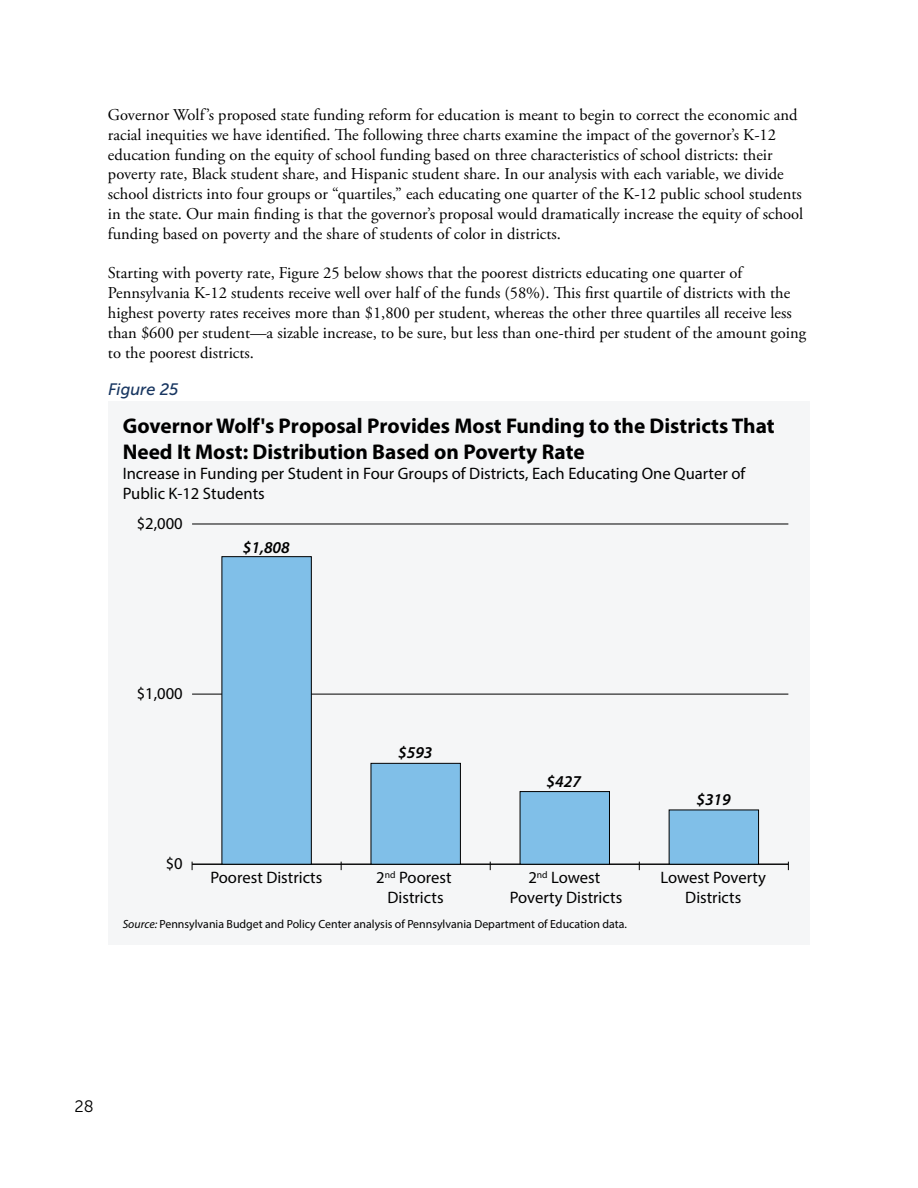
<style>
.page{position:relative;width:918px;height:1188px;background:#fff}
.page>*{position:absolute;margin:0;border:0;box-sizing:border-box;transform-origin:0 0}
.t1{font:700 21.3px/25.7px "Myriad Pro";color:#000}
.t2{font:16.65px/20px "Myriad Pro";color:#000;text-align:center}
.t3{font:italic 600 16.65px "Myriad Pro";color:#000}
.t4{font:16.5px/19.8px "Adobe Garamond Pro";color:#000}
.t5{font:italic 16.5px "Museo Sans 500";color:#183661}
.t6{font:16.5px "Museo Sans 300";color:#000}
.t7{font:11.85px "Myriad Pro";color:#000}
.s1{font-style:italic}
</style>
<div class="page">
<div style="left:108px;top:402px;width:702px;height:543px;background:#f5f6f7"></div>
<hr style="left:192px;top:864px;width:596px;height:1px;background:#000">
<hr style="left:192px;top:694px;width:596px;height:1px;background:#000">
<hr style="left:192px;top:524px;width:596px;height:1px;background:#000">
<div style="left:222px;top:556px;width:90px;height:309px;background:#80bfe8;border:1px solid #000"></div>
<div style="left:371px;top:763px;width:90px;height:102px;background:#80bfe8;border:1px solid #000"></div>
<div style="left:520px;top:791px;width:90px;height:74px;background:#80bfe8;border:1px solid #000"></div>
<div style="left:669px;top:810px;width:90px;height:55px;background:#80bfe8;border:1px solid #000"></div>
<p class="t4" style="left:108px;top:105px;width:697px">Governor Wolf’s proposed state funding reform for education is meant to begin to correct the economic and racial inequities we have identified. The following three charts examine the impact of the governor’s K-12 education funding on the equity of school funding based on three characteristics of school districts: their poverty rate, Black student share, and Hispanic student share. In our analysis with each variable, we divide school districts into four groups or “quartiles,” each educating one quarter of the K-12 public school students in the state. Our main finding is that the governor’s proposal would dramatically increase the equity of school funding based on poverty and the share of students of color in districts.</p>
<p class="t4" style="left:108px;top:264px;width:700px">Starting with poverty rate, Figure 25 below shows that the poorest districts educating one quarter of Pennsylvania K-12 students receive well over half of the funds (58%). This first quartile of districts with the highest poverty rates receives more than $1,800 per student, whereas the other three quartiles all receive less than $600 per student—a sizable increase, to be sure, but less than one-third per student of the amount going to the poorest districts.</p>
<p class="t5" style="left:108px;top:380px;width:72px">Figure 25</p>
<p class="t1" style="left:123px;top:413px;width:654px">Governor Wolf's Proposal Provides Most Funding to the Districts That<br>Need It Most: Distribution Based on Poverty Rate</p>
<p class="t2" style="left:123px;top:463px;width:624px;text-align:left">Increase in Funding per Student in Four Groups of Districts, Each Educating One Quarter of<br>Public K-12 Students</p>
<p class="t2" style="left:137px;top:513px;width:48px">$2,000</p>
<p class="t3" style="left:243px;top:537px;width:49px">$1,808</p>
<p class="t2" style="left:137px;top:683px;width:48px">$1,000</p>
<p class="t2" style="left:166px;top:853px;width:19px">$0</p>
<p class="t3" style="left:398px;top:742px;width:36px">$593</p>
<p class="t3" style="left:547px;top:771px;width:36px">$427</p>
<p class="t3" style="left:696px;top:789px;width:36px">$319</p>
<p class="t2" style="left:210px;top:868px;width:113px">Poorest Districts</p>
<p class="t2" style="left:376px;top:868px;width:77px">2<sup>nd</sup> Poorest<br>Districts</p>
<p class="t2" style="left:510px;top:868px;width:114px">2<sup>nd</sup> Lowest<br>Poverty Districts</p>
<p class="t2" style="left:661px;top:868px;width:107px">Lowest Poverty<br>Districts</p>
<p class="t7" style="left:123px;top:917px;width:506px"><span class="s1">Source:</span> Pennsylvania Budget and Policy Center analysis of Pennsylvania Department of Education data.</p>
<p class="t6" style="left:75px;top:1098px;width:21px">28</p>
</div>
